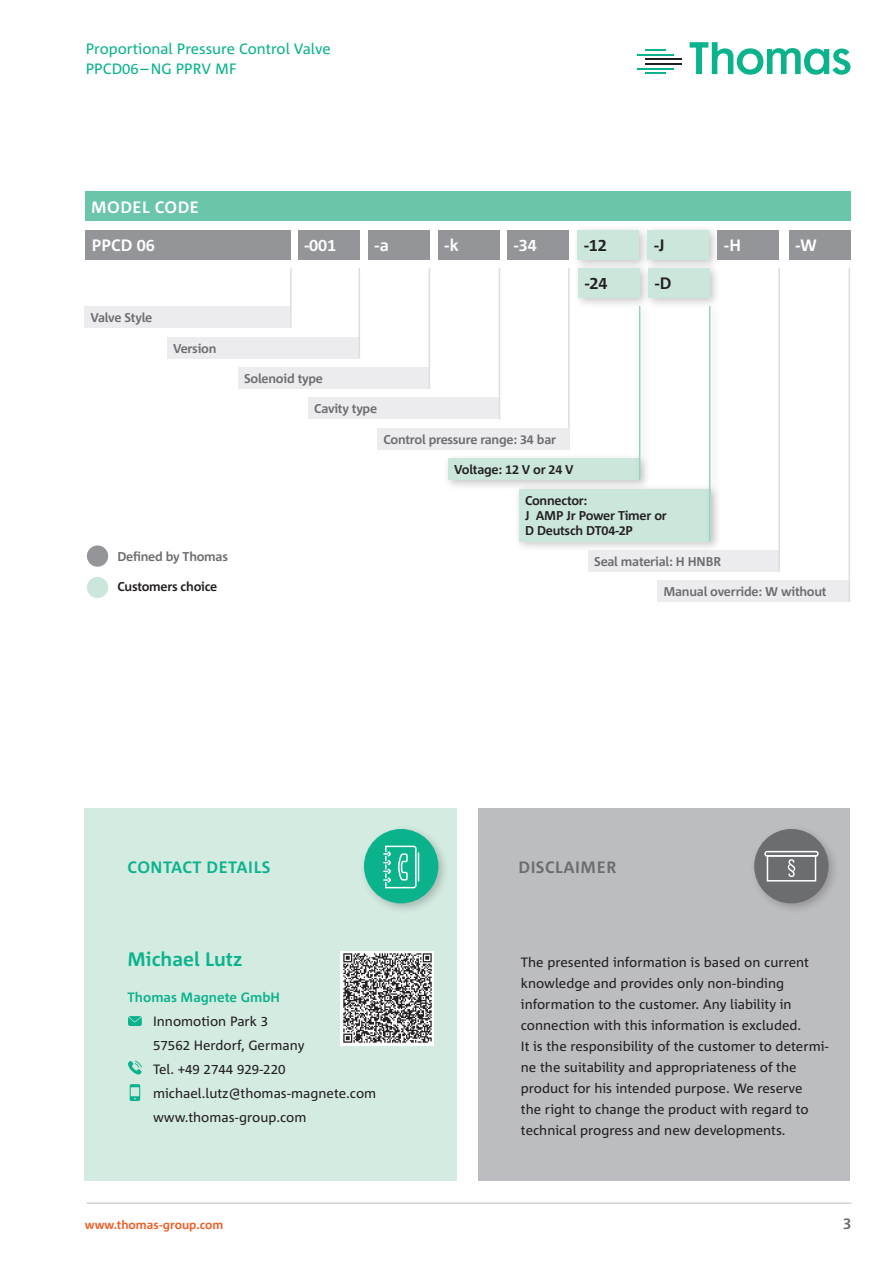
<style>
.page{position:relative;width:893px;height:1263px;background:#fff}
.page>*{position:absolute;margin:0;border:0;box-sizing:border-box;transform-origin:0 0}
.t1{font:700 19.5px "Corpid E1 s";color:#0bb38c}
.t2{font:700 16.5px "Corpid E1 s";color:#fff}
.t3{font:700 16.5px "Corpid E1 s";color:#0bb38c}
.t4{font:700 16.5px "Corpid E1 s";color:#6c6d70}
.t5{font:700 16.5px "Corpid E1 s";color:#231f20}
.t6{font:15px "Corpid E1 s";color:#0bb38c}
.t7{font:700 15px "Corpid E1 s";color:#6c6d70}
.t8{font:13.5px/21px "Corpid E1 s";color:#231f20}
.t9{font:700 13.5px "Corpid E1 s";color:#0bb38c}
.t10{font:700 12.75px "Corpid E1 s";letter-spacing:-.02em;color:#6c6d70}
.t11{font:700 12.75px/15.3px "Corpid E1 s";letter-spacing:-.02em;color:#231f20}
.t12{font:700 12px "Corpid E1 s";color:#f25b21}
</style>
<div class="page">
<svg style="left:690px;top:42px;width:160px;height:33px"></svg>
<hr style="left:645px;top:58px;width:37px;height:2px;background:#231f20">
<hr style="left:637px;top:54px;width:37px;height:1px;background:#0bb38c">
<hr style="left:645px;top:49px;width:20px;height:2px;background:#0bb38c">
<hr style="left:645px;top:63px;width:37px;height:2px;background:#231f20">
<hr style="left:637px;top:68px;width:37px;height:1px;background:#0bb38c">
<hr style="left:645px;top:72px;width:20px;height:2px;background:#0bb38c">
<hr style="left:87px;top:1202px;width:764px;height:2px;background:#d1d2d4">
<div style="left:85px;top:809px;width:372px;height:372px;background:#d4ebe2"></div>
<svg style="left:128px;top:1061px;width:14px;height:13px"></svg>
<svg style="left:128px;top:1016px;width:14px;height:10px"></svg>
<svg style="left:130px;top:1084px;width:10px;height:17px"></svg>
<div style="left:359px;top:824px;width:90px;height:90px;background:#231f20;opacity:.25"></div>
<div style="left:365px;top:830px;width:73px;height:73px;background:#0bb38c;border-radius:50%"></div>
<div style="left:364px;top:829px;width:74px;height:74px;border:2px solid #0bb38c;border-radius:50%"></div>
<svg style="left:383px;top:845px;width:37px;height:44px"></svg>
<div style="left:478px;top:809px;width:372px;height:372px;background:#bcbdc0"></div>
<div style="left:749px;top:824px;width:91px;height:90px;background:#231f20;opacity:.25"></div>
<div style="left:755px;top:830px;width:73px;height:73px;background:#6c6d70;border-radius:50%"></div>
<div style="left:754px;top:829px;width:75px;height:74px;border:2px solid #6c6d70;border-radius:50%"></div>
<div style="left:767px;top:855px;width:49px;height:26px;border:2px solid #fff"></div>
<div style="left:764px;top:851px;width:55px;height:6px;border:2px solid #fff;border-radius:2px"></div>
<svg style="left:788px;top:859px;width:7px;height:18px"></svg>
<div style="left:85px;top:191px;width:765px;height:30px;background:#6ac5aa"></div>
<div style="left:340px;top:951px;width:94px;height:94px;background:#fff"></div>
<img style="left:343px;top:953px;width:89px;height:90px">
<div style="left:85px;top:230px;width:206px;height:29px;background:#939598"></div>
<div style="left:298px;top:230px;width:61px;height:29px;background:#939598"></div>
<div style="left:368px;top:230px;width:61px;height:29px;background:#939598"></div>
<div style="left:438px;top:230px;width:61px;height:29px;background:#939598"></div>
<div style="left:572px;top:224px;width:78px;height:47px;background:#231f20;opacity:.25"></div>
<div style="left:577px;top:230px;width:62px;height:29px;background:#cbe7dc"></div>
<div style="left:642px;top:224px;width:78px;height:47px;background:#231f20;opacity:.25"></div>
<div style="left:647px;top:230px;width:62px;height:29px;background:#cbe7dc"></div>
<div style="left:718px;top:230px;width:61px;height:29px;background:#939598"></div>
<div style="left:789px;top:230px;width:61px;height:29px;background:#939598"></div>
<div style="left:85px;top:306px;width:205px;height:22px;background:#ececee"></div>
<div style="left:657px;top:580px;width:192px;height:22px;background:#ececee"></div>
<hr style="left:848px;top:268px;width:2px;height:334px;background:#dcdddf">
<div style="left:588px;top:550px;width:192px;height:22px;background:#ececee"></div>
<hr style="left:778px;top:268px;width:2px;height:304px;background:#dcdddf">
<div style="left:514px;top:484px;width:208px;height:69px;background:#231f20;opacity:.25"></div>
<div style="left:519px;top:489px;width:191px;height:52px;background:#cbe7dc"></div>
<div style="left:704px;top:302px;width:17px;height:249px;background:#231f20;opacity:.25"></div>
<hr style="left:709px;top:306px;width:1px;height:235px;background:#97d3bf">
<div style="left:443px;top:453px;width:208px;height:38px;background:#231f20;opacity:.25"></div>
<div style="left:448px;top:458px;width:192px;height:22px;background:#cbe7dc"></div>
<div style="left:634px;top:302px;width:17px;height:188px;background:#231f20;opacity:.25"></div>
<hr style="left:639px;top:306px;width:1px;height:174px;background:#97d3bf">
<div style="left:308px;top:397px;width:191px;height:22px;background:#ececee"></div>
<hr style="left:499px;top:268px;width:1px;height:151px;background:#dcdddf">
<div style="left:238px;top:367px;width:192px;height:22px;background:#ececee"></div>
<hr style="left:429px;top:268px;width:1px;height:121px;background:#dcdddf">
<div style="left:167px;top:337px;width:192px;height:22px;background:#ececee"></div>
<hr style="left:359px;top:268px;width:1px;height:91px;background:#dcdddf">
<div style="left:573px;top:263px;width:78px;height:46px;background:#231f20;opacity:.25"></div>
<div style="left:578px;top:268px;width:62px;height:30px;background:#cbe7dc"></div>
<div style="left:643px;top:263px;width:78px;height:46px;background:#231f20;opacity:.25"></div>
<div style="left:648px;top:268px;width:62px;height:30px;background:#cbe7dc"></div>
<hr style="left:290px;top:268px;width:2px;height:60px;background:#dcdddf">
<div style="left:87px;top:545px;width:21px;height:22px;background:#939598;border-radius:50%"></div>
<div style="left:87px;top:577px;width:21px;height:21px;background:#cbe7dc;border-radius:50%"></div>
<div style="left:507px;top:230px;width:62px;height:29px;background:#939598"></div>
<hr style="left:568px;top:268px;width:2px;height:182px;background:#dcdddf">
<div style="left:377px;top:428px;width:192px;height:22px;background:#ececee"></div>
<p class="t6" style="left:86px;top:40px;width:246px">Proportional Pressure Control Valve</p>
<p class="t6" style="left:86px;top:59px;width:153px">PPCD06–NG PPRV MF</p>
<p class="t2" style="left:91px;top:196px;width:110px">MODEL CODE</p>
<p class="t2" style="left:92px;top:235px;width:65px">PPCD 06</p>
<p class="t2" style="left:304px;top:235px;width:34px">-001</p>
<p class="t2" style="left:374px;top:235px;width:16px">-a</p>
<p class="t2" style="left:444px;top:235px;width:16px">-k</p>
<p class="t5" style="left:584px;top:235px;width:25px">-12</p>
<p class="t5" style="left:654px;top:235px;width:12px">-J</p>
<p class="t2" style="left:724px;top:235px;width:18px">-H</p>
<p class="t2" style="left:795px;top:235px;width:23px">-W</p>
<p class="t2" style="left:514px;top:235px;width:25px">-34</p>
<p class="t10" style="left:91px;top:310px;width:63px">Valve Style</p>
<p class="t10" style="left:173px;top:340px;width:45px">Version</p>
<p class="t10" style="left:117px;top:548px;width:112px">Defined by Thomas</p>
<p class="t11" style="left:117px;top:578px;width:101px">Customers choice</p>
<p class="t5" style="left:584px;top:273px;width:25px">-24</p>
<p class="t5" style="left:655px;top:273px;width:19px">-D</p>
<p class="t10" style="left:244px;top:370px;width:80px">Solenoid type</p>
<p class="t10" style="left:314px;top:401px;width:65px">Cavity type</p>
<p class="t10" style="left:383px;top:431px;width:174px">Control pressure range: 34 bar</p>
<p class="t11" style="left:454px;top:462px;width:121px">Voltage: 12 V or 24 V</p>
<p class="t11" style="left:525px;top:492px;width:143px">Connector:<br>J AMP Jr Power Timer or</p>
<p class="t11" style="left:525px;top:523px;width:109px">D Deutsch DT04-2P</p>
<p class="t10" style="left:594px;top:553px;width:128px">Seal material: H HNBR</p>
<p class="t10" style="left:663px;top:584px;width:165px">Manual override: W without</p>
<p class="t3" style="left:128px;top:856px;width:145px">CONTACT DETAILS</p>
<p class="t1" style="left:128px;top:947px;width:116px">Michael Lutz</p>
<p class="t9" style="left:128px;top:988px;width:154px">Thomas Magnete GmbH</p>
<p class="t8" style="left:153px;top:1010px;width:117px">Innomotion Park 3</p>
<p class="t8" style="left:153px;top:1034px;width:153px">57562 Herdorf, Germany</p>
<p class="t8" style="left:153px;top:1058px;width:134px">Tel. +49 2744 929-220</p>
<p class="t8" style="left:153px;top:1082px;width:225px">michael.lutz@thomas-magnete.com</p>
<p class="t8" style="left:153px;top:1106px;width:155px">www.thomas-group.com</p>
<p class="t4" style="left:518px;top:856px;width:100px">DISCLAIMER</p>
<p class="t8" style="left:521px;top:951px;width:309px">The presented information is based on current knowledge and provides only non-binding information to the customer. Any liability in connection with this information is excluded.<br>It is the responsibility of the customer to determi&shy;ne the suitability and appropriateness of the product for his intended purpose. We reserve<br>the right to change the product with regard to technical progress and new developments.</p>
<p class="t12" style="left:85px;top:1217px;width:140px">www.thomas-group.com</p>
<p class="t7" style="left:843px;top:1214px;width:10px">3</p>
</div>
